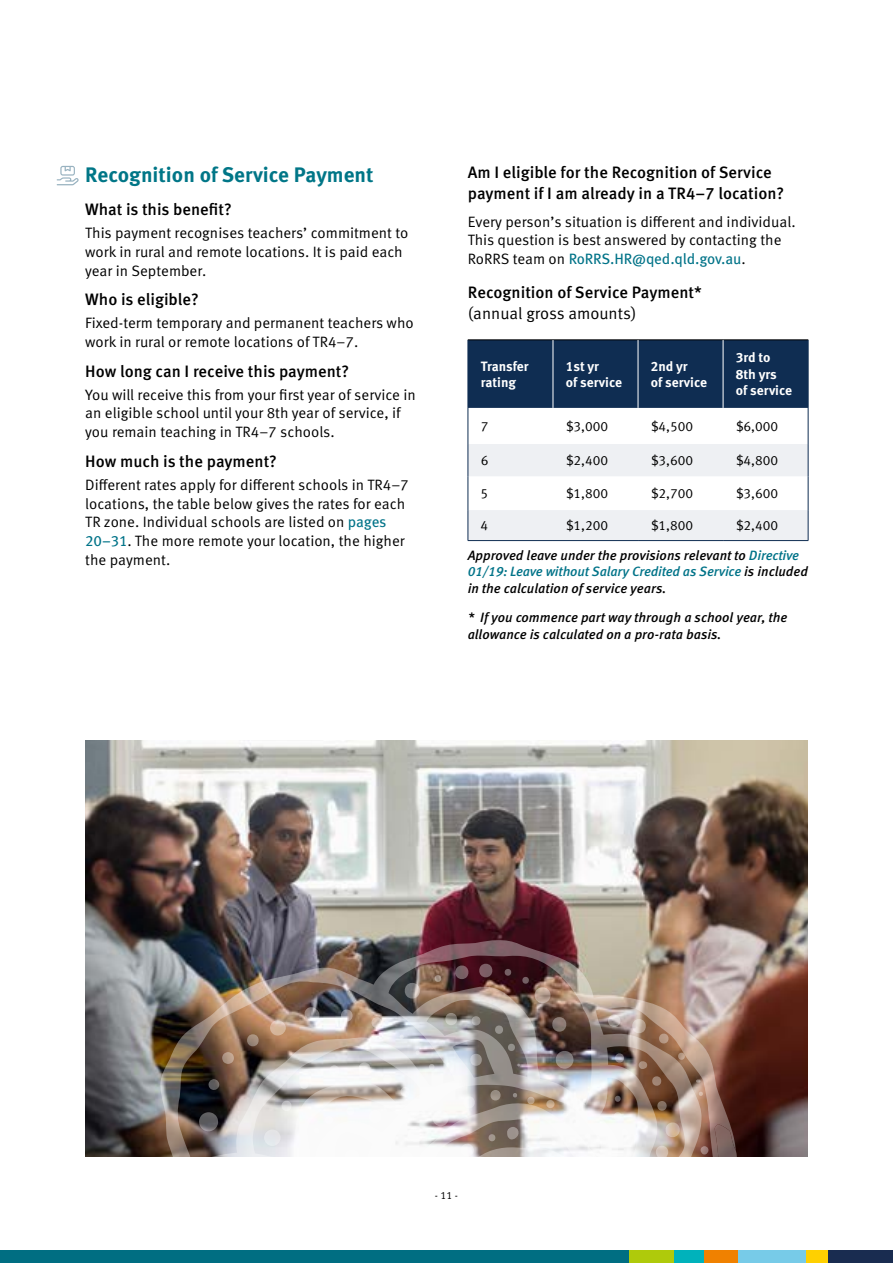
<style>
.page{position:relative;width:893px;height:1263px;background:#fff}
.page>*{position:absolute;margin:0;border:0;box-sizing:border-box;transform-origin:0 0}
.t1{font:700 21px "Meta Pro";color:#007687}
.t2{font:500 16.5px/21px "Meta Pro";color:#000}
.t3{font:16.5px "Meta Pro Norm";color:#000}
.t4{font:15px/18.8px "Meta Pro Norm";color:#000}
.t5{font:15px "Meta Pro";letter-spacing:-.01em;color:#007388}
.t6{font:italic 500 13.5px/16.5px "Meta Pro";letter-spacing:-.005em;color:#000}
.t7{font:13.5px "Meta Pro Norm";color:#000}
.t8{font:700 13.5px/16.5px "Meta Pro";color:#fff}
.t9{font:10.5px "Meta Pro Norm";color:#000}
.s1{font-family:"Meta Pro";color:#007388}
.s2{font-family:"Meta Pro Norm";color:#000}
.s3{color:#007388}
</style>
<div class="page">
<img style="left:85px;top:740px;width:723px;height:417px">
<img style="left:157px;top:938px;width:579px;height:186px">
<svg style="left:434px;top:975px;width:8px;height:7px"></svg>
<svg style="left:453px;top:965px;width:18px;height:14px"></svg>
<svg style="left:477px;top:964px;width:18px;height:13px"></svg>
<svg style="left:503px;top:969px;width:9px;height:7px"></svg>
<svg style="left:521px;top:977px;width:30px;height:26px"></svg>
<img style="left:155px;top:1124px;width:583px;height:33px">
<div style="left:469px;top:341px;width:339px;height:67px;background:#0f2d52"></div>
<svg style="left:469px;top:444px;width:339px;height:96px"></svg>
<hr style="left:468px;top:340px;width:85px;height:1px;background:#000">
<hr style="left:553px;top:340px;width:85px;height:1px;background:#000">
<hr style="left:638px;top:340px;width:85px;height:1px;background:#000">
<hr style="left:723px;top:340px;width:85px;height:1px;background:#000">
<hr style="left:553px;top:340px;width:1px;height:68px;background:#fff">
<hr style="left:638px;top:340px;width:1px;height:68px;background:#fff">
<hr style="left:723px;top:340px;width:1px;height:68px;background:#fff">
<hr style="left:468px;top:340px;width:1px;height:68px;background:#0f2d52">
<hr style="left:808px;top:340px;width:1px;height:68px;background:#0f2d52">
<hr style="left:468px;top:408px;width:1px;height:36px;background:#0f2d52">
<hr style="left:808px;top:408px;width:1px;height:36px;background:#0f2d52">
<hr style="left:468px;top:444px;width:1px;height:32px;background:#0f2d52">
<hr style="left:808px;top:444px;width:1px;height:32px;background:#0f2d52">
<hr style="left:468px;top:476px;width:1px;height:34px;background:#0f2d52">
<hr style="left:808px;top:476px;width:1px;height:34px;background:#0f2d52">
<hr style="left:468px;top:510px;width:1px;height:30px;background:#0f2d52">
<hr style="left:808px;top:510px;width:1px;height:30px;background:#0f2d52">
<hr style="left:468px;top:540px;width:85px;height:1px;background:#0f2d52">
<hr style="left:553px;top:540px;width:85px;height:1px;background:#0f2d52">
<hr style="left:638px;top:540px;width:85px;height:1px;background:#0f2d52">
<hr style="left:723px;top:540px;width:85px;height:1px;background:#0f2d52">
<svg style="left:57px;top:166px;width:22px;height:19px"></svg>
<div style="left:0;top:1250px;width:893px;height:13px;background:#006e82"></div>
<div style="left:827px;top:1250px;width:66px;height:13px;background:#192c50"></div>
<div style="left:806px;top:1250px;width:21px;height:13px;background:#ffd000"></div>
<div style="left:737px;top:1250px;width:69px;height:13px;background:#77cbe8"></div>
<div style="left:703px;top:1250px;width:34px;height:13px;background:#f08100"></div>
<div style="left:674px;top:1250px;width:29px;height:13px;background:#00b2bb"></div>
<div style="left:629px;top:1250px;width:45px;height:13px;background:#afca0b"></div>
<h1 class="t1" style="left:85px;top:158px;width:290px">Recognition of Service Payment</h1>
<p class="t2" style="left:85px;top:198px;width:148px">What is this benefit?</p>
<p class="t4" style="left:85px;top:223px;width:325px">This payment recognises teachers’ commitment to work in rural and remote locations. It is paid each year in September.</p>
<p class="t2" style="left:85px;top:288px;width:115px">Who is eligible?</p>
<p class="t4" style="left:85px;top:313px;width:330px">Fixed-term temporary and permanent teachers who work in rural or remote locations of TR4–7.</p>
<p class="t2" style="left:85px;top:359px;width:266px">How long can I receive this payment?</p>
<p class="t4" style="left:85px;top:384px;width:332px">You will receive this from your first year of service in an eligible school until your 8th year of service, if you remain teaching in TR4–7 schools.</p>
<p class="t2" style="left:85px;top:449px;width:193px">How much is the payment?</p>
<p class="t4" style="left:85px;top:474px;width:325px">Different rates apply for different schools in TR4–7 locations, the table below gives the rates for each TR zone. Individual schools are listed on <span class="s1">pages 20–31</span>. The more remote your location, the higher the payment.</p>
<p class="t2" style="left:468px;top:161px;width:318px">Am I eligible for the Recognition of Service payment if I am already in a TR4–7 location?</p>
<p class="t4" style="left:468px;top:211px;width:329px">Every person’s situation is different and individual.<br>This question is best answered by contacting the</p>
<p class="t5" style="left:468px;top:247px;width:279px"><span class="s2">RoRRS team on</span> RoRRS.HR@qed.qld.gov.au<span class="s2">.</span></p>
<p class="t2" style="left:468px;top:281px;width:235px">Recognition of Service Payment*</p>
<p class="t3" style="left:468px;top:301px;width:170px">(annual gross amounts)</p>
<p class="t8" style="left:481px;top:357px;width:49px">Transfer rating</p>
<p class="t8" style="left:566px;top:357px;width:58px">1st yr<br>of service</p>
<p class="t8" style="left:651px;top:357px;width:58px">2nd yr<br>of service</p>
<p class="t8" style="left:736px;top:349px;width:58px">3rd to<br>8th yrs<br>of service</p>
<p class="t7" style="left:481px;top:416px;width:9px">7</p>
<p class="t7" style="left:566px;top:416px;width:44px">$3,000</p>
<p class="t7" style="left:651px;top:416px;width:44px">$4,500</p>
<p class="t7" style="left:736px;top:416px;width:44px">$6,000</p>
<p class="t7" style="left:481px;top:450px;width:9px">6</p>
<p class="t7" style="left:566px;top:450px;width:44px">$2,400</p>
<p class="t7" style="left:651px;top:450px;width:44px">$3,600</p>
<p class="t7" style="left:736px;top:450px;width:44px">$4,800</p>
<p class="t7" style="left:481px;top:483px;width:9px">5</p>
<p class="t7" style="left:566px;top:483px;width:44px">$1,800</p>
<p class="t7" style="left:651px;top:483px;width:44px">$2,700</p>
<p class="t7" style="left:736px;top:483px;width:44px">$3,600</p>
<p class="t7" style="left:481px;top:515px;width:9px">4</p>
<p class="t7" style="left:566px;top:515px;width:44px">$1,200</p>
<p class="t7" style="left:651px;top:515px;width:44px">$1,800</p>
<p class="t7" style="left:736px;top:515px;width:44px">$2,400</p>
<p class="t6" style="left:468px;top:546px;width:342px">Approved leave under the provisions relevant to <span class="s3">Directive<br>01/19: Leave without Salary Credited as Service</span> is included in the calculation of service years.</p>
<p class="t6" style="left:468px;top:608px;width:321px">* If you commence part way through a school year, the allowance is calculated on a pro-rata basis.</p>
<p class="t9" style="left:435px;top:1187px;width:25px">- 11 -</p>
</div>
